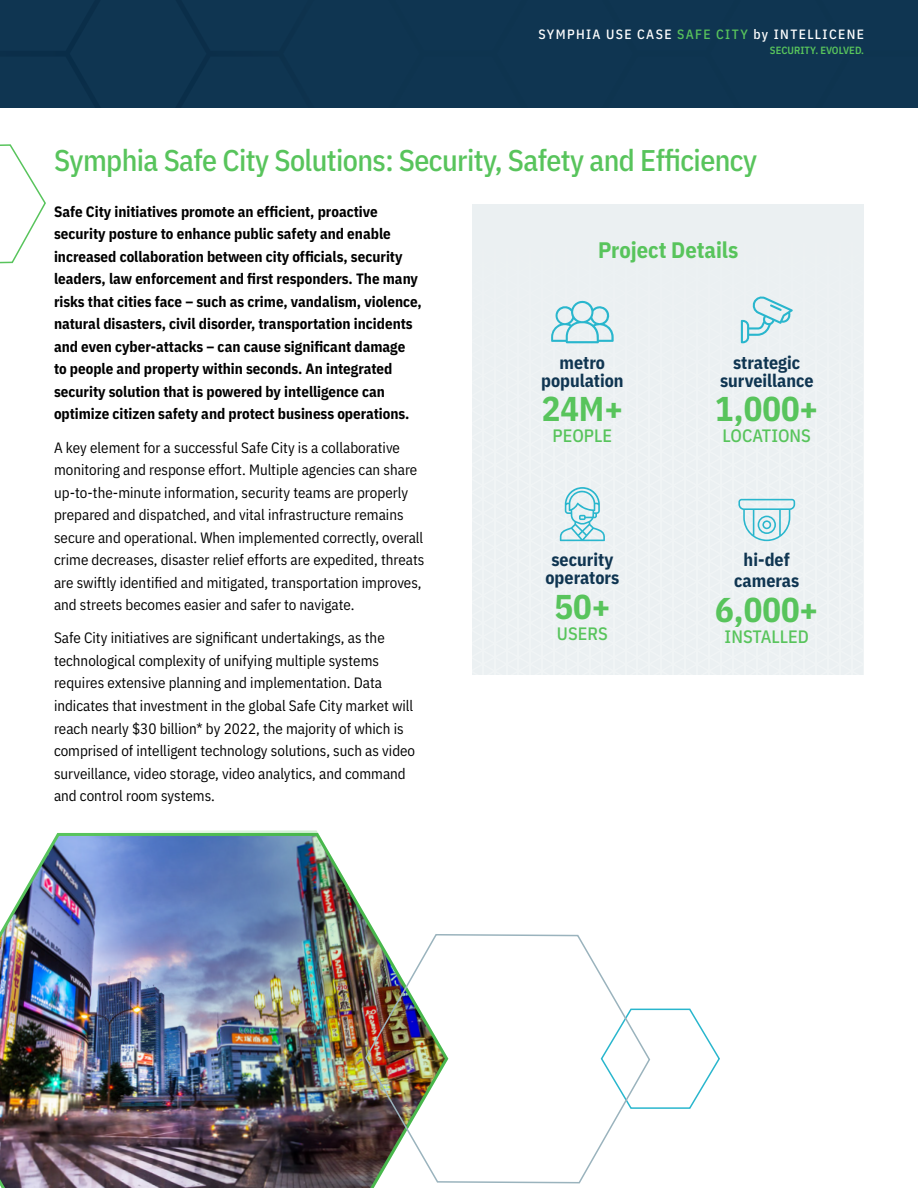
<style>
.page{position:relative;width:918px;height:1188px;background:#fff}
.page>*{position:absolute;margin:0;border:0;box-sizing:border-box;transform-origin:0 0}
.t1{font:700 34.5px "IBM Plex Sans Cond";color:#58c45c}
.t2{font:500 30px "IBM Plex Sans Cond";letter-spacing:-.02em;color:#58c45c}
.t3{font:700 22.5px "IBM Plex Sans Cond";color:#58c45c}
.t4{font:700 18px/18px "IBM Plex Sans Cond";color:#0f3551;text-align:center}
.t5{font:500 18px "IBM Plex Sans Cond";color:#58c45c}
.t6{font:15px/22.5px "IBM Plex Sans Cond";color:#000}
.t7{font:700 15px/22.5px "IBM Plex Sans Cond";color:#000}
.t8{font:500 13.5px "IBM Plex Sans Cond";letter-spacing:.1em;color:#fff}
.t9{font:600 10.5px "IBM Plex Sans Cond";color:#58c45c}
.s1{color:#58c45c}
</style>
<div class="page">
<div style="left:0;top:0;width:918px;height:108px;background:#0f3551"></div>
<svg style="left:0;top:144px;width:46px;height:120px"></svg>
<img style="left:0;top:830px;width:376px;height:358px">
<svg style="left:651px;top:1008px;width:69px;height:101px"></svg>
<img style="left:364px;top:933px;width:287px;height:251px">
<div style="left:472px;top:208px;width:391px;height:467px;background:#ebf0f2"></div>
<p class="t8" style="left:538px;top:23px;width:327px">SYMPHIA USE CASE <span class="s1">SAFE CITY</span> by INTELLICENE</p>
<p class="t9" style="left:770px;top:42px;width:96px">SECURITY. EVOLVED.</p>
<h2 class="t2" style="left:54px;top:137px;width:705px">Symphia Safe City Solutions: Security, Safety and Efficiency</h2>
<p class="t7" style="left:54px;top:199px;width:369px">Safe City initiatives promote an efficient, proactive security posture to enhance public safety and enable increased collaboration between city officials, security leaders, law enforcement and first responders. The many risks that cities face – such as crime, vandalism, violence, natural disasters, civil disorder, transportation incidents and even cyber-attacks – can cause significant damage to people and property within seconds. An integrated security solution that is powered by intelligence can optimize citizen safety and protect business operations.</p>
<p class="t6" style="left:54px;top:435px;width:372px">A key element for a successful Safe City is a collaborative monitoring and response effort. Multiple agencies can share up-to-the-minute information, security teams are properly prepared and dispatched, and vital infrastructure remains secure and operational. When implemented correctly, overall crime decreases, disaster relief efforts are expedited, threats are swiftly identified and mitigated, transportation improves, and streets becomes easier and safer to navigate.</p>
<p class="t6" style="left:54px;top:626px;width:363px">Safe City initiatives are significant undertakings, as the technological complexity of unifying multiple systems requires extensive planning and implementation. Data indicates that investment in the global Safe City market will reach nearly $30 billion* by 2022, the majority of which is comprised of intelligent technology solutions, such as video surveillance, video storage, video analytics, and command and control room systems.</p>
<h3 class="t3" style="left:598px;top:232px;width:142px">Project Details</h3>
<p class="t4" style="left:541px;top:352px;width:84px">metro population</p>
<h1 class="t1" style="left:542px;top:382px;width:83px">24M+</h1>
<p class="t5" style="left:553px;top:422px;width:61px">PEOPLE</p>
<p class="t4" style="left:545px;top:549px;width:75px">security operators</p>
<h1 class="t1" style="left:554px;top:579px;width:57px">50+</h1>
<p class="t5" style="left:557px;top:619px;width:52px">USERS</p>
<p class="t4" style="left:720px;top:352px;width:95px">strategic surveillance</p>
<h1 class="t1" style="left:715px;top:382px;width:104px">1,000+</h1>
<p class="t5" style="left:723px;top:422px;width:90px">LOCATIONS</p>
<p class="t4" style="left:734px;top:548px;width:67px;line-height:21px">hi-def cameras</p>
<h1 class="t1" style="left:715px;top:582px;width:104px">6,000+</h1>
<p class="t5" style="left:725px;top:622px;width:86px">INSTALLED</p>
</div>
